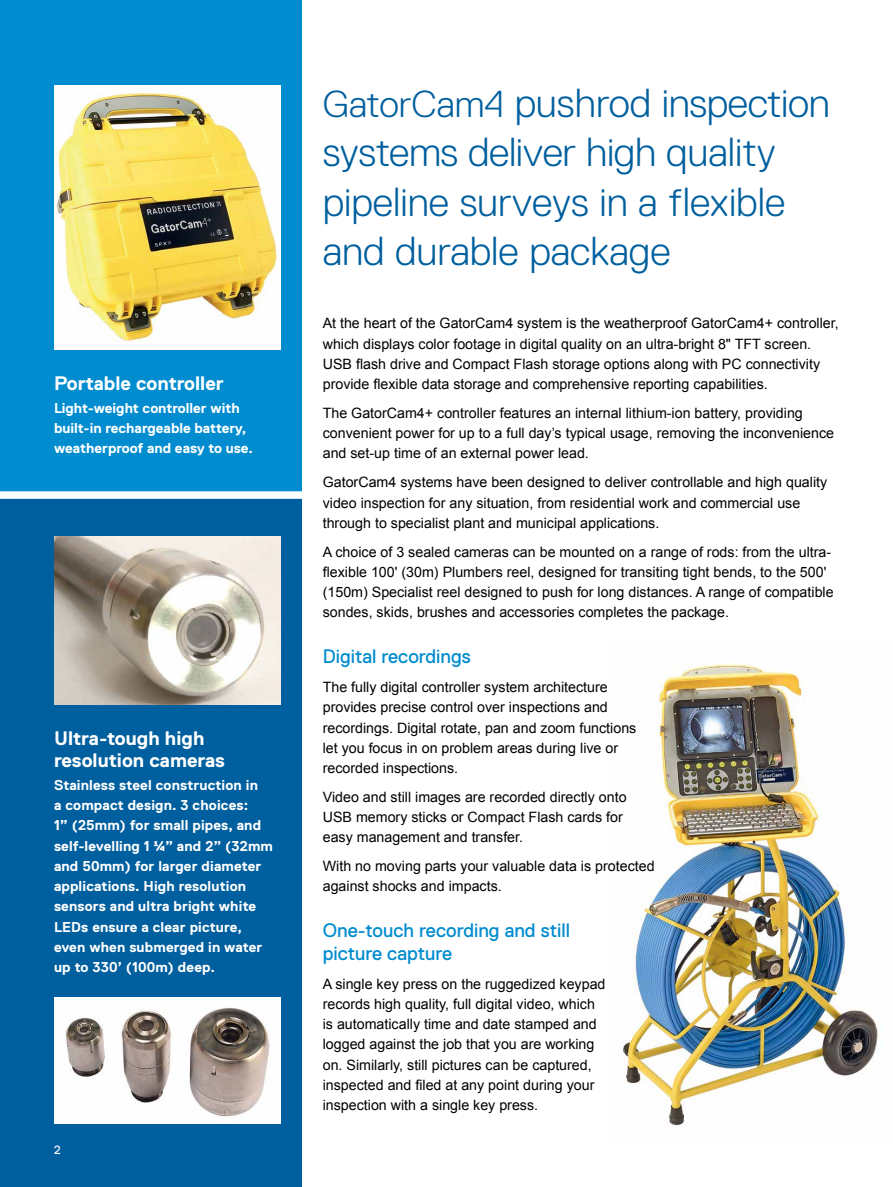
<style>
.page{position:relative;width:893px;height:1187px;background:#fff}
.page>*{position:absolute;margin:0;border:0;box-sizing:border-box;transform-origin:0 0}
.t1{font:300 40.5px/49.5px "Replica Std";color:#005f9e}
.t2{font:19.5px/22.5px "Replica Std";color:#008ccf}
.t3{font:700 19.5px/22.5px "Replica Std";color:#fff}
.t4{font:14.25px/20.2px "Arial";color:#000}
.t5{font:700 14.25px/20.2px "Replica Std";letter-spacing:.01em;color:#fff}
.t6{font:12px "Replica Std";color:#fff}
.s1{font-size:37.5px}
</style>
<div class="page">
<img style="left:623px;top:658px;width:255px;height:468px">
<div style="left:0;top:495px;width:301px;height:691px;background:#005f9e"></div>
<div style="left:0;top:0;width:301px;height:495px;background:#008ccf"></div>
<div style="left:0;top:491px;width:312px;height:8px;background:#fff"></div>
<img style="left:54px;top:85px;width:226px;height:264px">
<img style="left:54px;top:999px;width:226px;height:124px">
<img style="left:54px;top:536px;width:226px;height:168px">
<h2 class="t3" style="left:54px;top:372px;width:171px">Portable controller</h2>
<p class="t5" style="left:54px;top:397px;width:201px">Light-weight controller with built-in rechargeable battery, weatherproof and easy to use.</p>
<h2 class="t3" style="left:54px;top:727px;width:173px">Ultra-tough high resolution cameras</h2>
<p class="t5" style="left:54px;top:774px;width:221px">Stainless steel construction in<br>a compact design. 3 choices:<br>1” (25mm) for small pipes, and self-levelling 1 ¼” and 2” (32mm and 50mm) for larger diameter applications. High resolution sensors and ultra bright white<br>LEDs ensure a clear picture, even when submerged in water up to 330’ (100m) deep.</p>
<p class="t6" style="left:54px;top:1142px;width:8px">2</p>
<h1 class="t1" style="left:323px;top:78px;width:509px"><span class="s1">GatorCam4</span> pushrod inspection systems deliver high quality pipeline surveys in a flexible and durable package</h1>
<p class="t4" style="left:323px;top:313px;width:518px">At the heart of the GatorCam4 system is the weatherproof GatorCam4+ controller, which displays color footage in digital quality on an ultra-bright 8" TFT screen.<br>USB flash drive and Compact Flash storage options along with PC connectivity provide flexible data storage and comprehensive reporting capabilities.</p>
<p class="t4" style="left:323px;top:403px;width:513px">The GatorCam4+ controller features an internal lithium-ion battery, providing convenient power for up to a full day’s typical usage, removing the inconvenience and set-up time of an external power lead.</p>
<p class="t4" style="left:323px;top:472px;width:506px">GatorCam4 systems have been designed to deliver controllable and high quality video inspection for any situation, from residential work and commercial use through to specialist plant and municipal applications.</p>
<p class="t4" style="left:323px;top:541px;width:512px">A choice of 3 sealed cameras can be mounted on a range of rods: from the ultra&shy;flexible 100' (30m) Plumbers reel, designed for transiting tight bends, to the 500' (150m) Specialist reel designed to push for long distances. A range of compatible sondes, skids, brushes and accessories completes the package.</p>
<h2 class="t2" style="left:323px;top:645px;width:150px">Digital recordings</h2>
<p class="t4" style="left:323px;top:677px;width:315px">The fully digital controller system architecture provides precise control over inspections and recordings. Digital rotate, pan and zoom functions let you focus in on problem areas during live or recorded inspections.</p>
<p class="t4" style="left:323px;top:786px;width:305px">Video and still images are recorded directly onto<br>USB memory sticks or Compact Flash cards for easy management and transfer.</p>
<p class="t4" style="left:323px;top:856px;width:333px">With no moving parts your valuable data is protected against shocks and impacts.</p>
<h2 class="t2" style="left:323px;top:919px;width:249px">One-touch recording and still picture capture</h2>
<p class="t4" style="left:323px;top:973px;width:284px">A single key press on the ruggedized keypad records high quality, full digital video, which is automatically time and date stamped and logged against the job that you are working on. Similarly, still pictures can be captured, inspected and filed at any point during your inspection with a single key press.</p>
</div>
